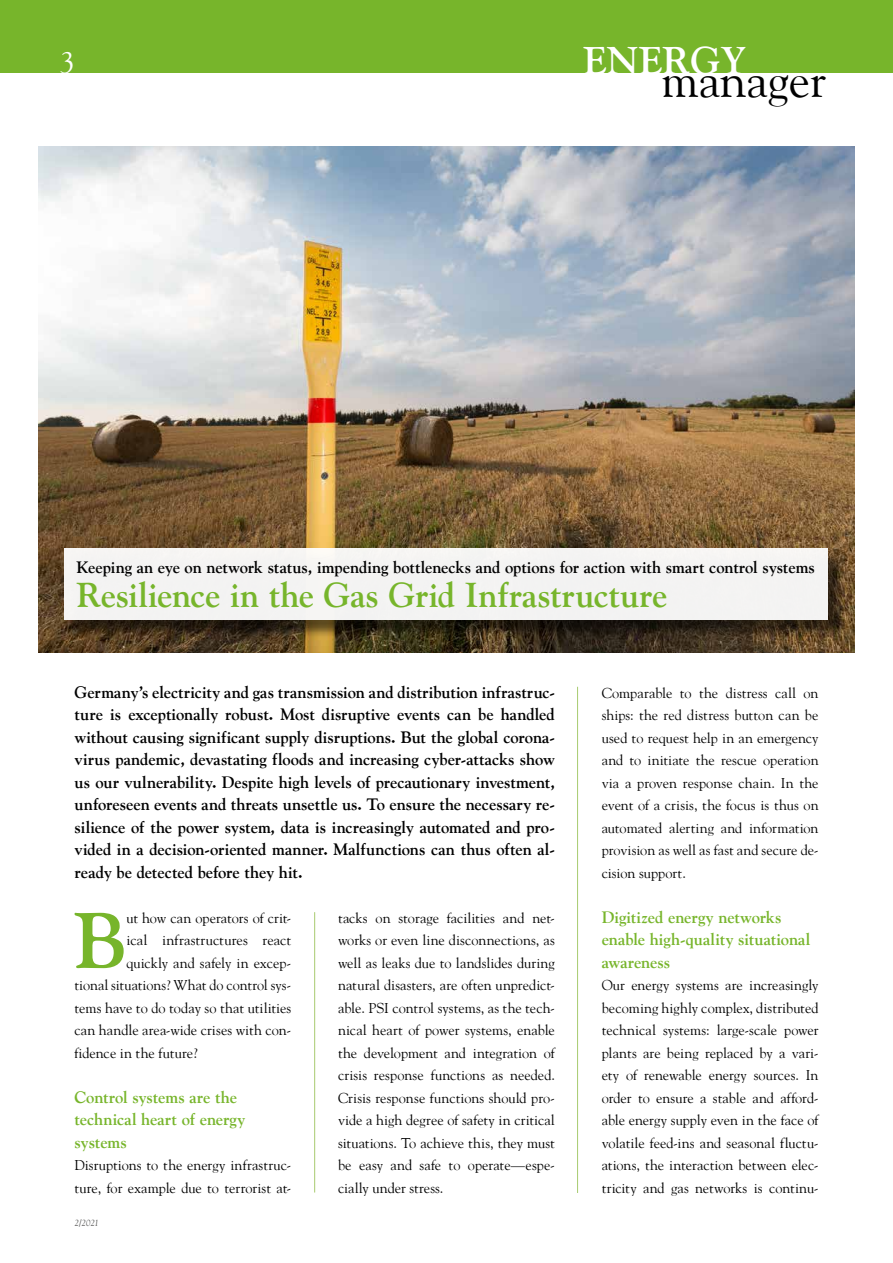
<style>
.page{position:relative;width:893px;height:1263px;background:#fff}
.page>*{position:absolute;margin:0;border:0;box-sizing:border-box;transform-origin:0 0}
.t1{font:700 78.15px "Goudy";color:#77b52b}
.t2{font:47.85px "Goudy";color:#000}
.t3{font:700 38.55px "Goudy";color:#fff}
.t4{font:700 34.5px "Goudy";letter-spacing:-.005em;color:#77b52b}
.t5{font:30px "Goudy";color:#fff}
.t6{font:700 16.5px/22.5px "Goudy";letter-spacing:-.005em;color:#000;text-align:justify}
.t7{font:700 16.5px/22.5px "Goudy";letter-spacing:-.005em;color:#77b52b}
.t8{font:14.25px/22.5px "Goudy";color:#000;text-align:justify}
.t9{font:italic 9px "Goudy";color:#565655}
</style>
<div class="page">
<div style="left:0;top:0;width:893px;height:72px;background:#77b52b"></div>
<hr style="left:314px;top:912px;width:1px;height:280px;background:#a8cb70">
<hr style="left:577px;top:687px;width:1px;height:506px;background:#a8cb70">
<img style="left:38px;top:146px;width:817px;height:507px">
<div style="left:66px;top:550px;width:780px;height:88px;background:#000;opacity:.6"></div>
<div style="left:64px;top:547px;width:764px;height:72px;background:#f4f3f2"></div>
<h3 class="t5" style="left:60px;top:44px;width:16px">3</h3>
<h3 class="t3" style="left:583px;top:38px;width:164px">ENERGY</h3>
<h2 class="t2" style="left:661px;top:51px;width:166px">manager</h2>
<p class="t6" style="left:77px;top:556px;width:740px">Keeping an eye on network status, impending bottlenecks and options for action with smart control systems</p>
<h3 class="t4" style="left:77px;top:574px;width:593px">Resilience in the Gas Grid Infrastructure</h3>
<p class="t6" style="left:75px;top:681px;width:482px">Germany’s electricity and gas transmission and distribution infrastruc&shy;ture is exceptionally robust. Most disruptive events can be handled without causing significant supply disruptions. But the global corona&shy;virus pandemic, devastating floods and increasing cyber-attacks show us our vulnerability. Despite high levels of precautionary investment, unforeseen events and threats unsettle us. To ensure the necessary re&shy;silience of the power system, data is increasingly automated and pro&shy;vided in a decision-oriented manner. Malfunctions can thus often al&shy;ready be detected before they hit.</p>
<h1 class="t1" style="left:74px;top:894px;width:54px">B</h1>
<p class="t8" style="left:127px;top:906px;width:166px">ut how can operators of crit-</p>
<p class="t8" style="left:127px;top:929px;width:166px">ical infrastructures react</p>
<p class="t8" style="left:127px;top:951px;width:166px">quickly and safely in excep-</p>
<p class="t8" style="left:74px;top:974px;width:218px">tional situations? What do control sys-</p>
<p class="t8" style="left:74px;top:996px;width:218px">tems have to do today so that utilities</p>
<p class="t8" style="left:74px;top:1019px;width:218px">can handle area-wide crises with con-</p>
<p class="t8" style="left:74px;top:1041px;width:125px">fidence in the future?</p>
<p class="t7" style="left:74px;top:1086px;width:173px">Control systems are the technical heart of energy systems</p>
<p class="t8" style="left:74px;top:1154px;width:218px">Disruptions to the energy infrastruc&shy;ture, for example due to terrorist at-</p>
<p class="t9" style="left:74px;top:1217px;width:26px">2/2021</p>
<p class="t8" style="left:338px;top:906px;width:218px">tacks on storage facilities and net&shy;works or even line disconnections, as well as leaks due to landslides during natural disasters, are often unpredict&shy;able. PSI control systems, as the tech&shy;nical heart of power systems, enable the development and integration of crisis response functions as needed.<br>Crisis response functions should pro&shy;vide a high degree of safety in critical situations. To achieve this, they must be easy and safe to operate—espe&shy;cially under stress.</p>
<p class="t8" style="left:602px;top:681px;width:218px">Comparable to the distress call on ships: the red distress button can be used to request help in an emergency and to initiate the rescue operation via a proven response chain. In the event of a crisis, the focus is thus on automated alerting and information provision as well as fast and secure de&shy;cision support.</p>
<p class="t7" style="left:602px;top:906px;width:210px">Digitized energy networks enable high-quality situational awareness</p>
<p class="t8" style="left:602px;top:974px;width:218px">Our energy systems are increasingly becoming highly complex, distributed technical systems: large-scale power plants are being replaced by a vari&shy;ety of renewable energy sources. In order to ensure a stable and afford&shy;able energy supply even in the face of volatile feed-ins and seasonal fluctu&shy;ations, the interaction between elec&shy;tricity and gas networks is continu-</p>
</div>
